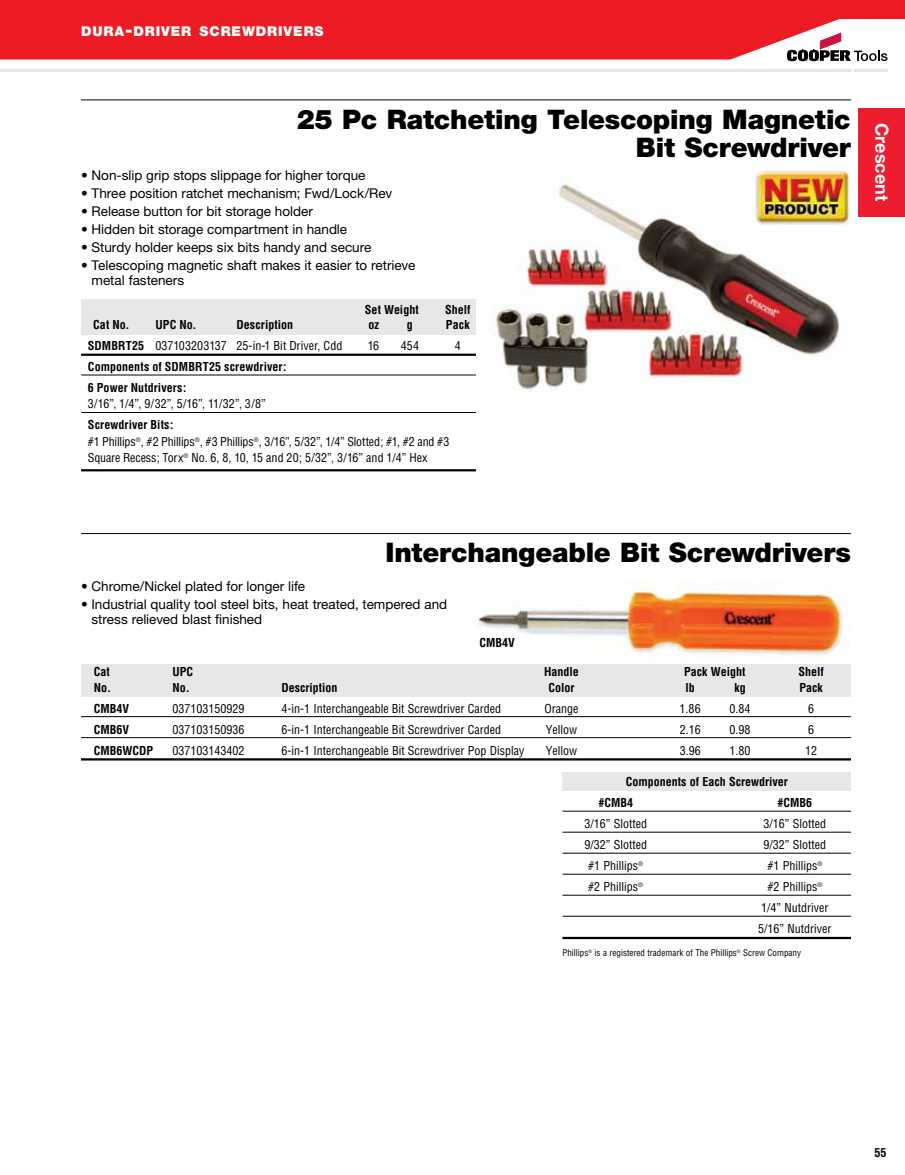
<style>
.page{position:relative;width:905px;height:1175px;background:#fff}
.page>*{position:absolute;margin:0;border:0;box-sizing:border-box;transform-origin:0 0}
.t1{font:900 27px/28.5px "Helvetica Neue";letter-spacing:-.01em;color:#000;text-align:right}
.t2{font:700 18px "Helvetica Neue";color:#fff}
.t3{font:13.5px/15px "Helvetica Neue";color:#000}
.t4{font:900 13.5px "Helvetica Neue";letter-spacing:.065em;color:#fff}
.t5{font:condensed 12px/16.5px "Helvetica";color:#000}
.t6{font:700 condensed 12px/21px "Helvetica";color:#000}
.t7{font:condensed 9px "Helvetica";color:#000}
.s1{font-size:18px}
.s2{font-weight:700}
</style>
<div class="page">
<div style="left:858px;top:108px;width:46px;height:108px;background:#ed1c2e"></div>
<svg style="left:788px;top:60px;width:99px;height:1px"></svg>
<svg style="left:0;top:0;width:904px;height:60px;background:#eb2e35"></svg>
<hr style="left:0;top:69px;width:851px;height:3px;background:#e4e6e8">
<hr style="left:853px;top:69px;width:34px;height:3px;background:#e4e6e8">
<img style="left:493px;top:182px;width:348px;height:208px">
<div style="left:81px;top:299px;width:395px;height:36px;background:#e6e7e8"></div>
<hr style="left:81px;top:353px;width:395px;height:3px;background:#000">
<hr style="left:81px;top:374px;width:395px;height:1px;background:#000">
<hr style="left:81px;top:412px;width:395px;height:1px;background:#000">
<hr style="left:81px;top:469px;width:395px;height:2px;background:#000">
<hr style="left:81px;top:99px;width:770px;height:1px;background:#000">
<img style="left:754px;top:170px;width:96px;height:56px">
<hr style="left:81px;top:533px;width:769px;height:1px;background:#000">
<div style="left:81px;top:664px;width:769px;height:33px;background:#e6e7e8"></div>
<hr style="left:81px;top:716px;width:769px;height:1px;background:#000">
<hr style="left:81px;top:737px;width:769px;height:1px;background:#000">
<hr style="left:81px;top:758px;width:769px;height:2px;background:#000">
<img style="left:478px;top:580px;width:365px;height:80px">
<div style="left:562px;top:772px;width:288px;height:19px;background:#e6e7e8"></div>
<hr style="left:562px;top:810px;width:288px;height:1px;background:#000">
<hr style="left:562px;top:831px;width:288px;height:1px;background:#000">
<hr style="left:562px;top:852px;width:288px;height:1px;background:#000">
<hr style="left:562px;top:873px;width:288px;height:1px;background:#000">
<hr style="left:562px;top:894px;width:288px;height:1px;background:#000">
<hr style="left:562px;top:915px;width:288px;height:1px;background:#000">
<hr style="left:562px;top:936px;width:288px;height:3px;background:#000">
<p class="t4" style="left:81px;top:24px;width:244px">DURA<span class="s1">-</span>DRIVER SCREWDRIVERS</p>
<h1 class="t1" style="left:297px;top:105px;width:555px">25 Pc Ratcheting Telescoping Magnetic<br>Bit Screwdriver</h1>
<p class="t3" style="left:81px;top:168px;width:286px">• Non-slip grip stops slippage for higher torque</p>
<p class="t3" style="left:81px;top:186px;width:313px">• Three position ratchet mechanism; Fwd/Lock/Rev</p>
<p class="t3" style="left:81px;top:204px;width:233px">• Release button for bit storage holder</p>
<p class="t3" style="left:81px;top:222px;width:268px">• Hidden bit storage compartment in handle</p>
<p class="t3" style="left:81px;top:240px;width:292px">• Sturdy holder keeps six bits handy and secure</p>
<p class="t3" style="left:92px;top:257px;width:325px;text-indent:-11px">• Telescoping magnetic shaft makes it easier to retrieve metal fasteners</p>
<p class="t6" style="left:365px;top:299px;width:56px">Set Weight</p>
<p class="t6" style="left:445px;top:299px;width:27px">Shelf</p>
<p class="t6" style="left:93px;top:314px;width:38px">Cat No.</p>
<p class="t6" style="left:155px;top:314px;width:43px">UPC No.</p>
<p class="t6" style="left:236px;top:314px;width:58px">Description</p>
<p class="t6" style="left:368px;top:314px;width:12px">oz</p>
<p class="t6" style="left:407px;top:314px;width:7px">g</p>
<p class="t6" style="left:446px;top:314px;width:25px">Pack</p>
<p class="t5" style="left:88px;top:337px;width:256px"><span class="s2">SDMBRT25</span> 037103203137 25-in-1 Bit Driver, Cdd</p>
<p class="t5" style="left:368px;top:337px;width:13px">16</p>
<p class="t5" style="left:401px;top:337px;width:20px">454</p>
<p class="t5" style="left:455px;top:337px;width:7px">4</p>
<p class="t6" style="left:88px;top:356px;width:200px">Components of SDMBRT25 screwdriver:<br>6 Power Nutdrivers:</p>
<p class="t5" style="left:88px;top:396px;width:179px">3/16”, 1/4”, 9/32”, 5/16”, 11/32”, 3/8”</p>
<p class="t5" style="left:88px;top:417px;width:363px"><span class="s2">Screwdriver Bits:<br></span>#1 Phillips<sup>®</sup>, #2 Phillips<sup>®</sup>, #3 Phillips<sup>®</sup>, 3/16”, 5/32”, 1/4” Slotted; #1, #2 and #3<br>Square Recess; Torx<sup>®</sup> No. 6, 8, 10, 15 and 20; 5/32”, 3/16” and 1/4” Hex</p>
<h2 class="t2" style="left:892px;top:123px;width:80px;rotate:90deg">Crescent</h2>
<h1 class="t1" style="left:385px;top:538px;width:467px">Interchangeable Bit Screwdrivers</h1>
<p class="t3" style="left:81px;top:578px;width:225px">• Chrome/Nickel plated for longer life</p>
<p class="t3" style="left:92px;top:596px;width:357px;text-indent:-11px">• Industrial quality tool steel bits, heat treated, tempered and stress relieved blast finished</p>
<p class="t6" style="left:479px;top:632px;width:37px">CMB4V</p>
<p class="t6" style="left:94px;top:661px;width:18px">Cat</p>
<p class="t6" style="left:172px;top:661px;width:22px">UPC</p>
<p class="t6" style="left:544px;top:661px;width:36px">Handle</p>
<p class="t6" style="left:684px;top:661px;width:63px">Pack Weight</p>
<p class="t6" style="left:798px;top:661px;width:27px">Shelf</p>
<p class="t6" style="left:94px;top:676px;width:19px">No.</p>
<p class="t6" style="left:173px;top:676px;width:19px">No.</p>
<p class="t6" style="left:281px;top:676px;width:57px">Description</p>
<p class="t6" style="left:548px;top:676px;width:28px">Color</p>
<p class="t6" style="left:685px;top:676px;width:11px">lb</p>
<p class="t6" style="left:734px;top:676px;width:13px">kg</p>
<p class="t6" style="left:799px;top:676px;width:25px">Pack</p>
<p class="t6" style="left:94px;top:697px;width:37px">CMB4V</p>
<p class="t5" style="left:173px;top:700px;width:73px">037103150929</p>
<p class="t5" style="left:281px;top:700px;width:221px">4-in-1 Interchangeable Bit Screwdriver Carded</p>
<p class="t5" style="left:544px;top:700px;width:35px">Orange</p>
<p class="t5" style="left:679px;top:700px;width:22px">1.86</p>
<p class="t5" style="left:729px;top:700px;width:22px">0.84</p>
<p class="t5" style="left:808px;top:700px;width:7px">6</p>
<p class="t6" style="left:94px;top:718px;width:37px">CMB6V</p>
<p class="t5" style="left:173px;top:721px;width:73px">037103150936</p>
<p class="t5" style="left:281px;top:721px;width:221px">6-in-1 Interchangeable Bit Screwdriver Carded</p>
<p class="t5" style="left:545px;top:721px;width:33px">Yellow</p>
<p class="t5" style="left:679px;top:721px;width:22px">2.16</p>
<p class="t5" style="left:729px;top:721px;width:22px">0.98</p>
<p class="t5" style="left:808px;top:721px;width:7px">6</p>
<p class="t6" style="left:94px;top:739px;width:61px">CMB6WCDP</p>
<p class="t5" style="left:173px;top:742px;width:74px">037103143402</p>
<p class="t5" style="left:281px;top:742px;width:245px">6-in-1 Interchangeable Bit Screwdriver Pop Display</p>
<p class="t5" style="left:545px;top:742px;width:33px">Yellow</p>
<p class="t5" style="left:679px;top:742px;width:22px">3.96</p>
<p class="t5" style="left:729px;top:742px;width:22px">1.80</p>
<p class="t5" style="left:805px;top:742px;width:13px">12</p>
<p class="t6" style="left:598px;top:771px;width:191px;text-indent:27px">Components of Each Screwdriver #CMB4</p>
<p class="t6" style="left:777px;top:792px;width:36px">#CMB6</p>
<p class="t5" style="left:584px;top:815px;width:64px">3/16” Slotted</p>
<p class="t5" style="left:763px;top:815px;width:64px">3/16” Slotted</p>
<p class="t5" style="left:584px;top:836px;width:64px">9/32” Slotted</p>
<p class="t5" style="left:763px;top:836px;width:64px">9/32” Slotted</p>
<p class="t5" style="left:588px;top:857px;width:56px">#1 Phillips<sup>®</sup></p>
<p class="t5" style="left:767px;top:857px;width:56px">#1 Phillips<sup>®</sup></p>
<p class="t5" style="left:588px;top:878px;width:56px">#2 Phillips<sup>®</sup></p>
<p class="t5" style="left:758px;top:876px;width:75px;line-height:21px;text-align:center">#2 Phillips<sup>®<br></sup>1/4” Nutdriver<br>5/16” Nutdriver</p>
<p class="t7" style="left:562px;top:946px;width:240px">Phillips<sup>®</sup> is a registered trademark of The Phillips<sup>®</sup> Screw Company</p>
<p class="t6" style="left:874px;top:1141px;width:13px">55</p>
</div>
